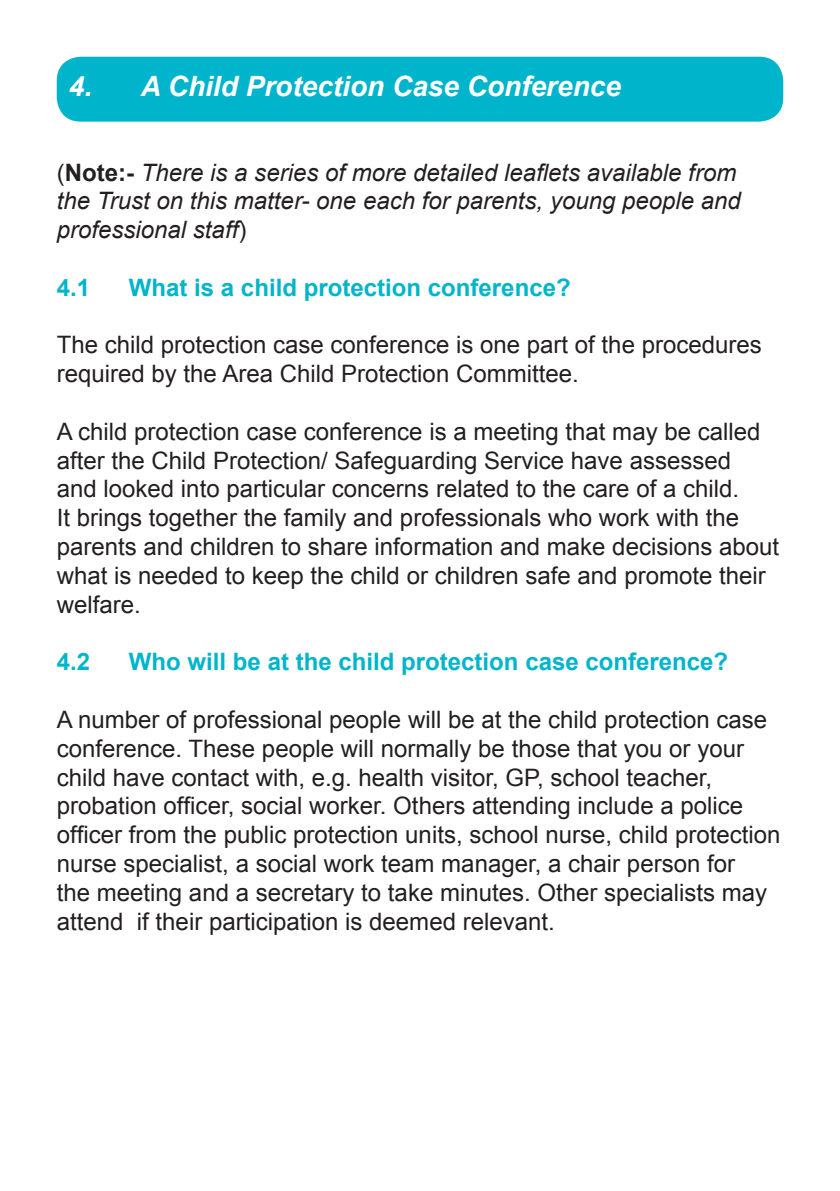
<style>
.page{position:relative;width:840px;height:1191px;background:#fff}
.page>*{position:absolute;margin:0;border:0;box-sizing:border-box;transform-origin:0 0}
.t1{font:italic 700 28px "Arial";color:#fff}
.t2{font:24px/28.8px "Arial";color:#231f20}
.t3{font:italic 24px/28.8px "Arial";color:#231f20}
.t4{font:700 24px "Arial";color:#00b5cb}
.s1{font-style:normal}
.s2{font-weight:700;font-style:normal}
</style>
<div class="page">
<div style="left:57px;top:57px;width:725px;height:65px;background:#00b5cb;border-radius:24px"></div>
<p class="t1" style="left:69px;top:68px;width:553px">4. A Child Protection Case Conference</p>
<p class="t3" style="left:57px;top:158px;width:685px"><span class="s1">(</span><span class="s2">Note:-</span> There is a series of more detailed leaflets available from the Trust on this matter- one each for parents, young people and professional staff<span class="s1">)</span></p>
<p class="t4" style="left:57px;top:271px;width:35px">4.1</p>
<p class="t4" style="left:129px;top:271px;width:443px">What is a child protection conference?</p>
<p class="t2" style="left:57px;top:331px;width:706px">The child protection case conference is one part of the procedures required by the Area Child Protection Committee.</p>
<p class="t2" style="left:57px;top:417px;width:723px">A child protection case conference is a meeting that may be called after the Child Protection/ Safeguarding Service have assessed<br>and looked into particular concerns related to the care of a child.<br>It brings together the family and professionals who work with the parents and children to share information and make decisions about what is needed to keep the child or children safe and promote their welfare.</p>
<p class="t4" style="left:57px;top:646px;width:35px">4.2</p>
<p class="t4" style="left:129px;top:646px;width:600px">Who will be at the child protection case conference?</p>
<p class="t2" style="left:57px;top:705px;width:724px">A number of professional people will be at the child protection case conference. These people will normally be those that you or your child have contact with, e.g. health visitor, GP, school teacher, probation officer, social worker. Others attending include a police officer from the public protection units, school nurse, child protection nurse specialist, a social work team manager, a chair person for<br>the meeting and a secretary to take minutes. Other specialists may attend if their participation is deemed relevant.</p>
</div>
